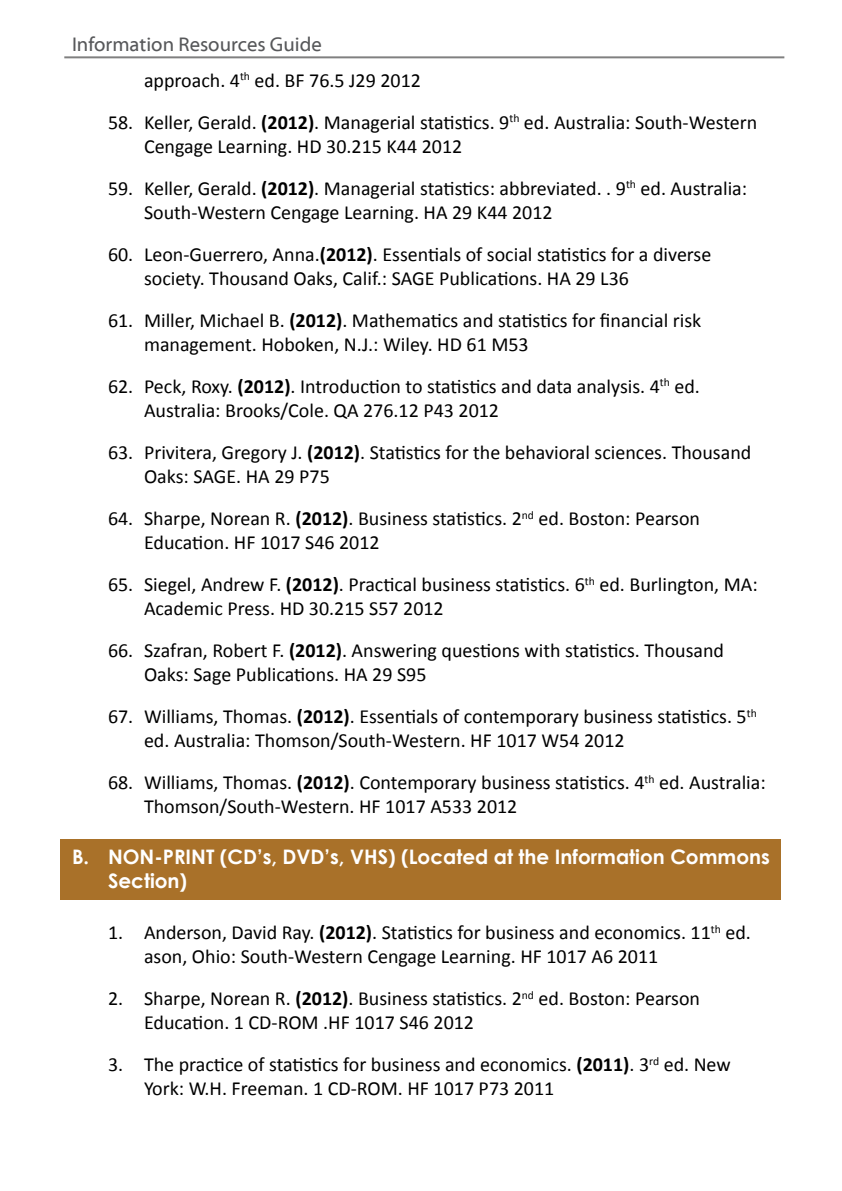
<style>
.page{position:relative;width:842px;height:1191px;background:#fff}
.page>*{position:absolute;margin:0;border:0;box-sizing:border-box;transform-origin:0 0}
.List{font:20px/24px "Calibri";color:#000}
.Title2{font:700 20px/24px "Century Gothic";color:#fff}
.t1{font:20px "Myriad Web Pro";color:#57585a}
.s1{font-weight:700}
</style>
<div class="page">
<div style="left:60px;top:839px;width:720px;height:61px;background:#a97129"></div>
<hr style="left:64px;top:56px;width:720px;height:2px;background:#000">
<p class="t1" style="left:72px;top:33px;width:251px">Information Resources Guide</p>
<p class="List" style="left:144px;top:68px;width:278px">approach. 4<sup>th</sup> ed. BF 76.5 J29 2012</p>
<p class="List" style="left:144px;top:110px;width:615px;text-indent:-36px">58. Keller, Gerald. <span class="s1">(2012)</span>. Managerial statistics. 9<sup>th</sup> ed. Australia: South-Western<br>Cengage Learning. HD 30.215 K44 2012</p>
<p class="List" style="left:144px;top:176px;width:605px;text-indent:-36px">59. Keller, Gerald. <span class="s1">(2012)</span>. Managerial statistics: abbreviated. . 9<sup>th</sup> ed. Australia:<br>South-Western Cengage Learning. HA 29 K44 2012</p>
<p class="List" style="left:144px;top:242px;width:569px;text-indent:-36px">60. Leon-Guerrero, Anna.<span class="s1">(2012)</span>. Essentials of social statistics for a diverse society. Thousand Oaks, Calif.: SAGE Publications. HA 29 L36</p>
<p class="List" style="left:144px;top:308px;width:559px;text-indent:-36px">61. Miller, Michael B. <span class="s1">(2012)</span>. Mathematics and statistics for financial risk management. Hoboken, N.J.: Wiley. HD 61 M53</p>
<p class="List" style="left:144px;top:374px;width:557px;text-indent:-36px">62. Peck, Roxy. <span class="s1">(2012)</span>. Introduction to statistics and data analysis. 4<sup>th</sup> ed.<br>Australia: Brooks/Cole. QA 276.12 P43 2012</p>
<p class="List" style="left:144px;top:440px;width:609px;text-indent:-36px">63. Privitera, Gregory J. <span class="s1">(2012)</span>. Statistics for the behavioral sciences. Thousand<br>Oaks: SAGE. HA 29 P75</p>
<p class="List" style="left:144px;top:506px;width:558px;text-indent:-36px">64. Sharpe, Norean R. <span class="s1">(2012)</span>. Business statistics. 2<sup>nd</sup> ed. Boston: Pearson<br>Education. HF 1017 S46 2012</p>
<p class="List" style="left:144px;top:572px;width:615px;text-indent:-36px">65. Siegel, Andrew F. <span class="s1">(2012)</span>. Practical business statistics. 6<sup>th</sup> ed. Burlington, MA:<br>Academic Press. HD 30.215 S57 2012</p>
<p class="List" style="left:144px;top:638px;width:582px;text-indent:-36px">66. Szafran, Robert F. <span class="s1">(2012)</span>. Answering questions with statistics. Thousand<br>Oaks: Sage Publications. HA 29 S95</p>
<p class="List" style="left:144px;top:704px;width:614px;text-indent:-36px">67. Williams, Thomas. <span class="s1">(2012)</span>. Essentials of contemporary business statistics. 5<sup>th </sup>ed. Australia: Thomson/South-Western. HF 1017 W54 2012</p>
<p class="List" style="left:144px;top:770px;width:623px;text-indent:-36px">68. Williams, Thomas. <span class="s1">(2012)</span>. Contemporary business statistics. 4<sup>th</sup> ed. Australia:<br>Thomson/South-Western. HF 1017 A533 2012</p>
<p class="Title2" style="left:108px;top:844px;width:663px;text-indent:-36px">B. NON-PRINT (CD’s, DVD’s, VHS) (Located at the Information Commons<br>Section)</p>
<p class="List" style="left:144px;top:920px;width:608px;text-indent:-36px">1. Anderson, David Ray. <span class="s1">(2012)</span>. Statistics for business and economics. 11<sup>th</sup> ed. ason, Ohio: South-Western Cengage Learning. HF 1017 A6 2011</p>
<p class="List" style="left:144px;top:986px;width:558px;text-indent:-36px">2. Sharpe, Norean R. <span class="s1">(2012)</span>. Business statistics. 2<sup>nd</sup> ed. Boston: Pearson<br>Education. 1 CD-ROM .HF 1017 S46 2012</p>
<p class="List" style="left:144px;top:1052px;width:588px;text-indent:-36px">3. The practice of statistics for business and economics. <span class="s1">(2011)</span>. 3<sup>rd</sup> ed. New<br>York: W.H. Freeman. 1 CD-ROM. HF 1017 P73 2011</p>
</div>
